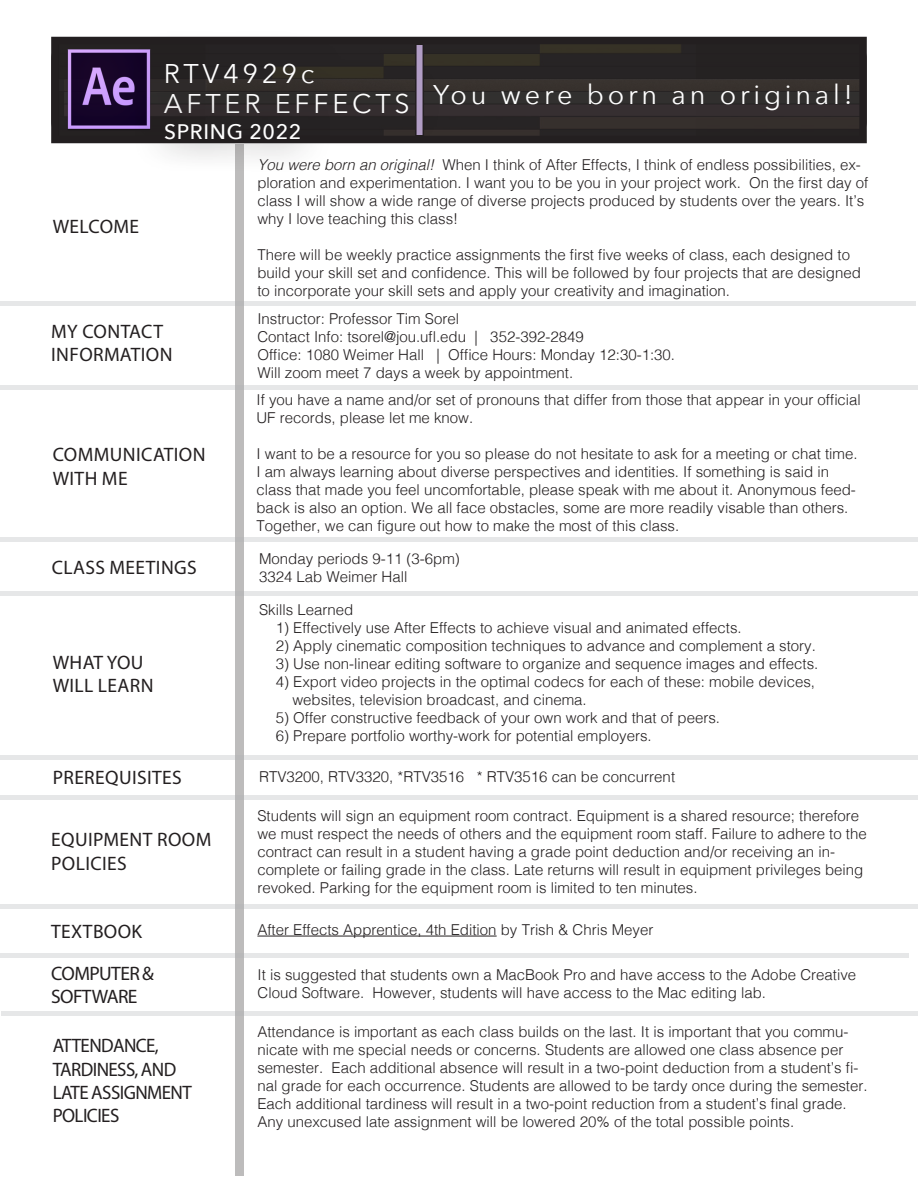
<style>
.page{position:relative;width:918px;height:1188px;background:#fff}
.page>*{position:absolute;margin:0;border:0;box-sizing:border-box;transform-origin:0 0}
.t1{font:27px "Avenir Next";letter-spacing:.14em;color:#fff}
.t2{font:500 21px "Avenir Next";letter-spacing:.03em;color:#fff}
.t3{font:19.5px "Myriad Pro";letter-spacing:.02em;color:#231f20}
.t4{font:19.5px "Myriad Pro";letter-spacing:-.03em;color:#231f20}
.t5{font:300 15px/18px "Helvetica";color:#231f20}
.s1{font-style:italic}
</style>
<div class="page">
<div style="left:51px;top:37px;width:816px;height:106px;border:8px solid #231f20"></div>
<div style="left:235px;top:145px;width:9px;height:1031px;background:#bdbcbc"></div>
<hr style="left:0;top:302px;width:915px;height:4px;background:#e6e7e8">
<div style="left:0;top:385px;width:918px;height:5px;background:#e6e7e8"></div>
<div style="left:0;top:904px;width:918px;height:5px;background:#e6e7e8"></div>
<div style="left:0;top:537px;width:918px;height:5px;background:#e6e7e8"></div>
<div style="left:2px;top:1011px;width:916px;height:5px;background:#e6e7e8"></div>
<hr style="left:0;top:756px;width:918px;height:4px;background:#e6e7e8">
<div style="left:0;top:591px;width:918px;height:5px;background:#e6e7e8"></div>
<hr style="left:0;top:953px;width:909px;height:4px;background:#e6e7e8">
<hr style="left:257px;top:936px;width:240px;height:1px;background:#231f20">
<div style="left:0;top:795px;width:918px;height:5px;background:#e6e7e8"></div>
<div style="left:52px;top:40px;width:814px;height:100px;background:linear-gradient(to bottom,#2a2724,#312c2c);border-radius:18px"></div>
<div style="left:51px;top:40px;width:816px;height:100px;border:2px solid #231f20;border-radius:18px"></div>
<img style="left:66px;top:48px;width:65px;height:87px">
<div style="left:131px;top:29px;width:311px;height:120px;background:#231f20;opacity:.59"></div>
<div style="left:131px;top:88px;width:203px;height:87px;background:#231f20;opacity:.59"></div>
<div style="left:416px;top:44px;width:7px;height:92px;background:#b19dc5"></div>
<div style="left:415px;top:44px;width:9px;height:92px;border:2px solid #231f20"></div>
<p class="t3" style="left:53px;top:214px;width:88px">WELCOME</p>
<p class="t1" style="left:164px;top:51px;width:152px">RTV4929c</p>
<p class="t1" style="left:164px;top:81px;width:247px">AFTER EFFECTS</p>
<p class="t2" style="left:164px;top:114px;width:139px">SPRING 2022</p>
<p class="t1" style="left:433px;top:72px;width:421px">You were born an original!</p>
<p class="t5" style="left:257px;top:154px;width:613px"><span class="s1">You were born an original!</span> When I think of After Effects, I think of endless possibilities, ex&shy;ploration and experimentation. I want you to be you in your project work. On the first day of class I will show a wide range of diverse projects produced by students over the years. It’s why I love teaching this class!</p>
<p class="t5" style="left:257px;top:244px;width:594px">There will be weekly practice assignments the first five weeks of class, each designed to</p>
<p class="t5" style="left:257px;top:262px;width:605px">build your skill set and confidence. This will be followed by four projects that are designed</p>
<p class="t5" style="left:257px;top:280px;width:474px">to incorporate your skill sets and apply your creativity and imagination.</p>
<p class="t3" style="left:51px;top:319px;width:114px">MY CONTACT</p>
<p class="t3" style="left:51px;top:342px;width:123px">INFORMATION</p>
<p class="t3" style="left:53px;top:443px;width:154px">COMMUNICATION</p>
<p class="t3" style="left:53px;top:466px;width:76px">WITH ME</p>
<p class="t3" style="left:52px;top:555px;width:147px">CLASS MEETINGS</p>
<p class="t3" style="left:53px;top:650px;width:92px">WHAT YOU</p>
<p class="t3" style="left:53px;top:673px;width:102px">WILL LEARN</p>
<p class="t5" style="left:257px;top:308px;width:203px">Instructor: Professor Tim Sorel</p>
<p class="t5" style="left:257px;top:326px;width:328px">Contact Info: tsorel@jou.ufl.edu | 352-392-2849</p>
<p class="t5" style="left:257px;top:344px;width:419px">Office: 1080 Weimer Hall | Office Hours: Monday 12:30-1:30.</p>
<p class="t5" style="left:257px;top:362px;width:317px">Will zoom meet 7 days a week by appointment.</p>
<p class="t5" style="left:256px;top:390px;width:606px">If you have a name and/or set of pronouns that differ from those that appear in your official</p>
<p class="t5" style="left:256px;top:408px;width:218px">UF records, please let me know.</p>
<p class="t5" style="left:256px;top:444px;width:603px">I want to be a resource for you so please do not hesitate to ask for a meeting or chat time.</p>
<p class="t5" style="left:256px;top:462px;width:574px">I am always learning about diverse perspectives and identities. If something is said in</p>
<p class="t5" style="left:256px;top:480px;width:601px">class that made you feel uncomfortable, please speak with me about it. Anonymous feed&shy;back is also an option. We all face obstacles, some are more readily visable than others.<br>Together, we can figure out how to make the most of this class.</p>
<p class="t5" style="left:259px;top:548px;width:202px">Monday periods 9-11 (3-6pm)</p>
<p class="t5" style="left:259px;top:566px;width:150px">3324 Lab Weimer Hall</p>
<p class="t5" style="left:259px;top:600px;width:96px">Skills Learned</p>
<p class="t5" style="left:276px;top:618px;width:468px">1) Effectively use After Effects to achieve visual and animated effects.</p>
<p class="t5" style="left:276px;top:636px;width:542px">2) Apply cinematic composition techniques to advance and complement a story.</p>
<p class="t5" style="left:276px;top:654px;width:544px">3) Use non-linear editing software to organize and sequence images and effects.</p>
<p class="t5" style="left:276px;top:672px;width:541px">4) Export video projects in the optimal codecs for each of these: mobile devices,</p>
<p class="t5" style="left:292px;top:690px;width:296px">websites, television broadcast, and cinema.</p>
<p class="t5" style="left:276px;top:708px;width:446px">5) Offer constructive feedback of your own work and that of peers.</p>
<p class="t5" style="left:276px;top:726px;width:377px">6) Prepare portfolio worthy-work for potential employers.</p>
<p class="t3" style="left:53px;top:766px;width:131px">PREREQUISITES</p>
<p class="t5" style="left:259px;top:766px;width:418px">RTV3200, RTV3320, *RTV3516 * RTV3516 can be concurrent</p>
<p class="t3" style="left:51px;top:828px;width:162px">EQUIPMENT ROOM</p>
<p class="t3" style="left:51px;top:851px;width:77px">POLICIES</p>
<p class="t3" style="left:51px;top:919px;width:93px">TEXTBOOK</p>
<p class="t4" style="left:51px;top:961px;width:104px">COMPUTER &amp;</p>
<p class="t4" style="left:51px;top:985px;width:88px">SOFTWARE</p>
<p class="t4" style="left:53px;top:1034px;width:107px">ATTENDANCE,</p>
<p class="t4" style="left:53px;top:1057px;width:125px">TARDINESS, AND</p>
<p class="t4" style="left:53px;top:1080px;width:141px">LATE ASSIGNMENT</p>
<p class="t4" style="left:53px;top:1104px;width:68px">POLICIES</p>
<p class="t5" style="left:257px;top:806px;width:611px">Students will sign an equipment room contract. Equipment is a shared resource; therefore we must respect the needs of others and the equipment room staff. Failure to adhere to the contract can result in a student having a grade point deduction and/or receiving an in&shy;complete or failing grade in the class. Late returns will result in equipment privileges being revoked. Parking for the equipment room is limited to ten minutes.</p>
<p class="t5" style="left:257px;top:920px;width:397px">After Effects Apprentice, 4th Edition by Trish &amp; Chris Meyer</p>
<p class="t5" style="left:258px;top:965px;width:600px">It is suggested that students own a MacBook Pro and have access to the Adobe Creative<br>Cloud Software. However, students will have access to the Mac editing lab.</p>
<p class="t5" style="left:257px;top:1022px;width:612px">Attendance is important as each class builds on the last. It is important that you commu&shy;nicate with me special needs or concerns. Students are allowed one class absence per semester. Each additional absence will result in a two-point deduction from a student’s fi&shy;nal grade for each occurrence. Students are allowed to be tardy once during the semester.<br>Each additional tardiness will result in a two-point reduction from a student’s final grade.<br>Any unexcused late assignment will be lowered 20% of the total possible points.</p>
</div>
